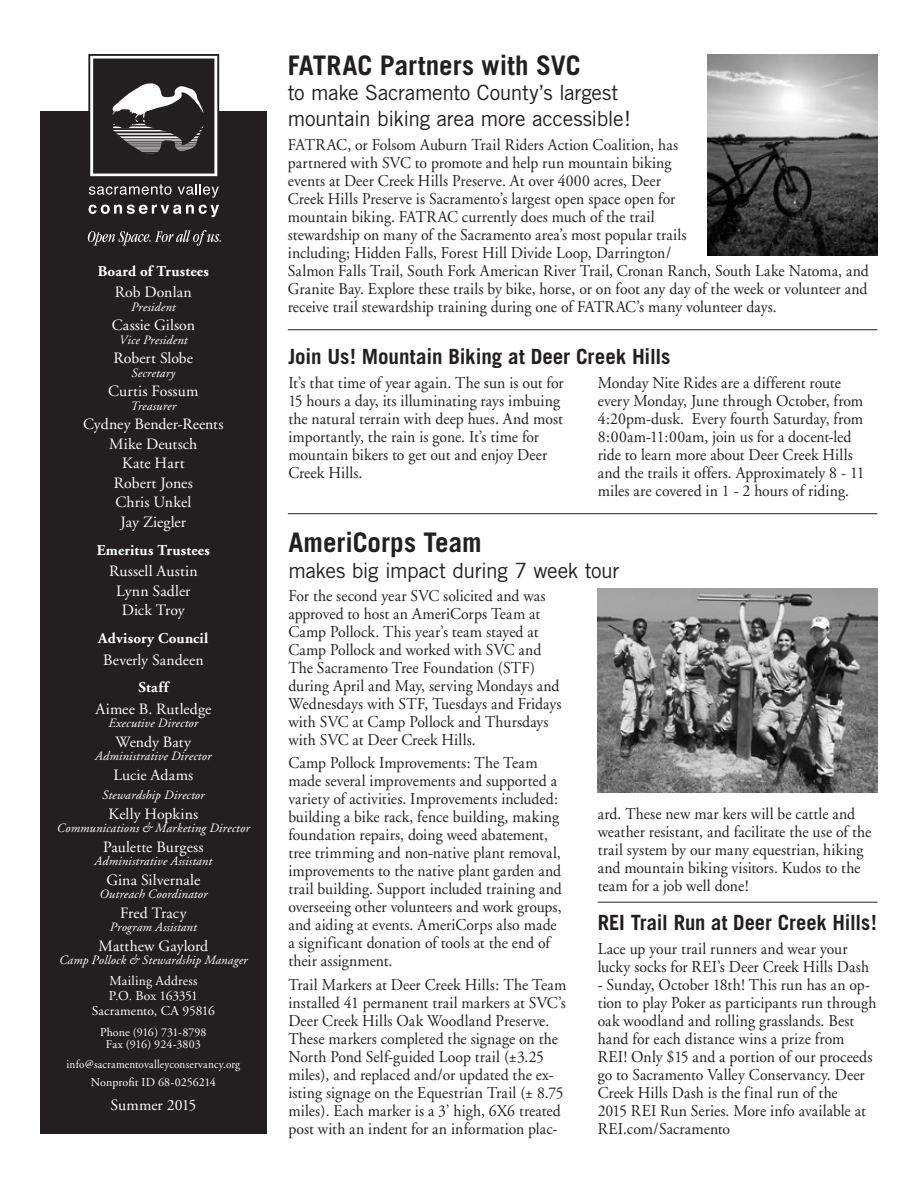
<style>
.page{position:relative;width:918px;height:1188px;background:#fff}
.page>*{position:absolute;margin:0;border:0;box-sizing:border-box;transform-origin:0 0}
.Head_01_01{font:700 27px "Trade Gothic";color:#231f20}
.Head_02_02{font:21px "Trade Gothic";letter-spacing:-.02em;color:#231f20}
.Head_01_01-2{font:700 21px "Trade Gothic";letter-spacing:-.005em;color:#231f20}
.Head_03_03{font:700 21px "Trade Gothic";letter-spacing:-.005em;color:#231f20}
.Newsletter_Text_1{font:16.5px/18px "Adobe Garamond";letter-spacing:.005em;color:#231f20;scale:.95 1}
.Staff_Board_Name{font:15.75px "Adobe Garamond";letter-spacing:.005em;color:#fff}
.Staff_Board_Head{font:700 15px "Adobe Garamond";letter-spacing:.015em;color:#fff}
.Staff_Board_Name-2{font:13.5px "Adobe Garamond";letter-spacing:.01em;color:#fff}
.Staff_Board_Name-3{font:13.5px "Adobe Garamond";letter-spacing:-.02em;color:#fff}
.Staff_Board_Title{font:italic 12.75px "Adobe Garamond";letter-spacing:.015em;color:#fff}
.Staff_Board_Name-4{font:12px "Adobe Garamond";letter-spacing:.005em;color:#fff}
.Staff_Board_Name-5{font:12px "Adobe Garamond";letter-spacing:.005em;color:#fff;scale:.93 1}
</style>
<div class="page">
<div style="left:40px;top:111px;width:227px;height:1023px;background:#231f20"></div>
<svg style="left:88px;top:54px;width:131px;height:123px"></svg>
<hr style="left:102px;top:122px;width:107px;height:2px;background:#231f20">
<hr style="left:102px;top:125px;width:107px;height:1px;background:#231f20">
<hr style="left:102px;top:128px;width:107px;height:2px;background:#231f20">
<hr style="left:102px;top:131px;width:107px;height:2px;background:#231f20">
<hr style="left:101px;top:135px;width:107px;height:1px;background:#231f20">
<hr style="left:102px;top:138px;width:107px;height:1px;background:#231f20">
<hr style="left:102px;top:141px;width:107px;height:1px;background:#231f20">
<hr style="left:102px;top:143px;width:107px;height:1px;background:#231f20">
<hr style="left:102px;top:144px;width:107px;height:2px;background:#231f20">
<hr style="left:102px;top:146px;width:107px;height:1px;background:#231f20">
<hr style="left:102px;top:149px;width:107px;height:1px;background:#231f20">
<hr style="left:102px;top:151px;width:107px;height:1px;background:#231f20">
<hr style="left:102px;top:152px;width:107px;height:1px;background:#231f20">
<hr style="left:102px;top:153px;width:107px;height:1px;background:#231f20">
<svg style="left:89px;top:184px;width:83px;height:11px"></svg>
<svg style="left:178px;top:184px;width:41px;height:14px"></svg>
<svg style="left:89px;top:205px;width:130px;height:12px"></svg>
<svg style="left:88px;top:230px;width:133px;height:16px"></svg>
<hr style="left:598px;top:902px;width:279px;height:1px;background:#231f20">
<hr style="left:288px;top:329px;width:589px;height:1px;background:#231f20">
<hr style="left:288px;top:513px;width:589px;height:1px;background:#231f20">
<img style="left:708px;top:54px;width:170px;height:202px">
<img style="left:598px;top:589px;width:279px;height:204px">
<p class="Staff_Board_Head" style="left:98px;top:263px;width:113px">Board of Trustees</p>
<p class="Staff_Board_Name" style="left:115px;top:284px;width:79px">Rob Donlan</p>
<p class="Staff_Board_Title" style="left:131px;top:300px;width:46px">President</p>
<p class="Staff_Board_Name" style="left:112px;top:317px;width:85px">Cassie Gilson</p>
<p class="Staff_Board_Title" style="left:119px;top:333px;width:70px">Vice President</p>
<p class="Staff_Board_Name" style="left:114px;top:350px;width:81px">Robert Slobe</p>
<p class="Staff_Board_Title" style="left:132px;top:366px;width:45px">Secretary</p>
<p class="Staff_Board_Name" style="left:108px;top:383px;width:92px">Curtis Fossum</p>
<p class="Staff_Board_Title" style="left:131px;top:399px;width:47px">Treasurer</p>
<p class="Staff_Board_Name" style="left:83px;top:416px;width:142px">Cydney Bender-Reents</p>
<p class="Staff_Board_Name" style="left:109px;top:436px;width:90px">Mike Deutsch</p>
<p class="Staff_Board_Name" style="left:122px;top:455px;width:64px">Kate Hart</p>
<p class="Staff_Board_Name" style="left:114px;top:475px;width:80px">Robert Jones</p>
<p class="Staff_Board_Name" style="left:115px;top:494px;width:77px">Chris Unkel</p>
<p class="Staff_Board_Name" style="left:121px;top:514px;width:67px">Jay Ziegler</p>
<p class="Staff_Board_Head" style="left:97px;top:542px;width:115px">Emeritus Trustees</p>
<p class="Staff_Board_Name" style="left:109px;top:563px;width:90px">Russell Austin</p>
<p class="Staff_Board_Name" style="left:116px;top:582px;width:76px">Lynn Sadler</p>
<p class="Staff_Board_Name" style="left:122px;top:602px;width:65px">Dick Troy</p>
<p class="Staff_Board_Head" style="left:98px;top:630px;width:112px">Advisory Council</p>
<p class="Staff_Board_Name" style="left:103px;top:651px;width:102px">Beverly Sandeen</p>
<p class="Staff_Board_Head" style="left:138px;top:679px;width:32px">Staff</p>
<p class="Staff_Board_Name" style="left:95px;top:700px;width:118px">Aimee B. Rutledge</p>
<p class="Staff_Board_Title" style="left:109px;top:717px;width:91px">Executive Director</p>
<p class="Staff_Board_Name" style="left:116px;top:733px;width:77px">Wendy Baty</p>
<p class="Staff_Board_Title" style="left:95px;top:750px;width:118px">Administrative Director</p>
<p class="Staff_Board_Name" style="left:113px;top:766px;width:82px">Lucie Adams</p>
<p class="Staff_Board_Title" style="left:102px;top:789px;width:104px">Stewardship Director</p>
<p class="Staff_Board_Name" style="left:108px;top:805px;width:91px">Kelly Hopkins</p>
<p class="Staff_Board_Title" style="left:57px;top:822px;width:194px">Communications &amp; Marketing Director</p>
<p class="Staff_Board_Name" style="left:103px;top:838px;width:102px">Paulette Burgess</p>
<p class="Staff_Board_Title" style="left:95px;top:855px;width:119px">Administrative Assistant</p>
<p class="Staff_Board_Name" style="left:106px;top:871px;width:95px">Gina Silvernale</p>
<p class="Staff_Board_Title" style="left:99px;top:888px;width:110px">Outreach Coordinator</p>
<p class="Staff_Board_Name" style="left:120px;top:904px;width:68px">Fred Tracy</p>
<p class="Staff_Board_Title" style="left:110px;top:921px;width:88px">Program Assistant</p>
<p class="Staff_Board_Name" style="left:99px;top:937px;width:111px">Matthew Gaylord</p>
<p class="Staff_Board_Title" style="left:59px;top:954px;width:190px">Camp Pollock &amp; Stewardship Manager</p>
<p class="Staff_Board_Name-2" style="left:109px;top:974px;width:90px">Mailing Address</p>
<p class="Staff_Board_Name-3" style="left:109px;top:989px;width:90px">P.O. Box 163351</p>
<p class="Staff_Board_Name-2" style="left:92px;top:1004px;width:125px">Sacramento, CA 95816</p>
<p class="Staff_Board_Name-4" style="left:100px;top:1026px;width:108px">Phone (916) 731-8798</p>
<p class="Staff_Board_Name-4" style="left:106px;top:1038px;width:96px">Fax (916) 924-3803</p>
<p class="Staff_Board_Name-5" style="left:66px;top:1058px;width:188px">info@sacramentovalleyconservancy.org</p>
<p class="Staff_Board_Name-4" style="left:91px;top:1076px;width:126px">Nonprofit ID 68-0256214</p>
<p class="Staff_Board_Name" style="left:110px;top:1096px;width:87px">Summer 2015</p>
<p class="Head_01_01" style="left:288px;top:49px;width:294px">FATRAC Partners with SVC</p>
<p class="Head_02_02" style="left:288px;top:80px;width:332px">to make Sacramento County’s largest</p>
<p class="Head_02_02" style="left:288px;top:106px;width:345px">mountain biking area more accessible!</p>
<p class="Newsletter_Text_1" style="left:288px;top:136px;width:613px">FATRAC, or Folsom Auburn Trail Riders Action Coalition, has<br>partnered with SVC to promote and help run mountain biking<br>events at Deer Creek Hills Preserve. At over 4000 acres, Deer<br>Creek Hills Preserve is Sacramento’s largest open space open for<br>mountain biking. FATRAC currently does much of the trail<br>stewardship on many of the Sacramento area’s most popular trails<br>including; Hidden Falls, Forest Hill Divide Loop, Darrington/<br>Salmon Falls Trail, South Fork American River Trail, Cronan Ranch, South Lake Natoma, and Granite Bay. Explore these trails by bike, horse, or on foot any day of the week or volunteer and receive trail stewardship training during one of FATRAC’s many volunteer days.</p>
<p class="Head_01_01-2" style="left:288px;top:343px;width:384px">Join Us! Mountain Biking at Deer Creek Hills</p>
<p class="Newsletter_Text_1" style="left:288px;top:374px;width:291px">It’s that time of year again. The sun is out for 15 hours a day, its illuminating rays imbuing the natural terrain with deep hues. And most importantly, the rain is gone. It’s time for mountain bikers to get out and enjoy Deer Creek Hills.</p>
<p class="Newsletter_Text_1" style="left:598px;top:374px;width:282px">Monday Nite Rides are a different route every Monday, June through October, from 4:20pm-dusk. Every fourth Saturday, from 8:00am-11:00am, join us for a docent-led ride to learn more about Deer Creek Hills and the trails it offers. Approximately 8 - 11 miles are covered in 1 - 2 hours of riding.</p>
<p class="Head_01_01" style="left:288px;top:526px;width:195px">AmeriCorps Team</p>
<p class="Head_02_02" style="left:288px;top:558px;width:333px">makes big impact during 7 week tour</p>
<p class="Newsletter_Text_1" style="left:288px;top:587px;width:289px">For the second year SVC solicited and was approved to host an AmeriCorps Team at Camp Pollock. This year’s team stayed at Camp Pollock and worked with SVC and The Sacramento Tree Foundation (STF) during April and May, serving Mondays and Wednesdays with STF, Tuesdays and Fridays with SVC at Camp Pollock and Thursdays with SVC at Deer Creek Hills.</p>
<p class="Newsletter_Text_1" style="left:288px;top:755px;width:289px">Camp Pollock Improvements: The Team made several improvements and supported a variety of activities. Improvements included: building a bike rack, fence building, making foundation repairs, doing weed abatement, tree trimming and non-native plant removal, improvements to the native plant garden and trail building. Support included training and overseeing other volunteers and work groups, and aiding at events. AmeriCorps also made a significant donation of tools at the end of their assignment.</p>
<p class="Newsletter_Text_1" style="left:288px;top:976px;width:294px">Trail Markers at Deer Creek Hills: The Team installed 41 permanent trail markers at SVC’s Deer Creek Hills Oak Woodland Preserve.<br>These markers completed the signage on the North Pond Self-guided Loop trail (±3.25 miles), and replaced and/or updated the ex&shy;isting signage on the Equestrian Trail (± 8.75 miles). Each marker is a 3’ high, 6X6 treated post with an indent for an information plac-</p>
<p class="Newsletter_Text_1" style="left:598px;top:805px;width:290px">ard. These new mar kers will be cattle and weather resistant, and facilitate the use of the trail system by our many equestrian, hiking and mountain biking visitors. Kudos to the team for a job well done!</p>
<p class="Head_03_03" style="left:598px;top:910px;width:281px">REI Trail Run at Deer Creek Hills!</p>
<p class="Newsletter_Text_1" style="left:598px;top:940px;width:287px">Lace up your trail runners and wear your lucky socks for REI’s Deer Creek Hills Dash</p>
<p class="Newsletter_Text_1" style="left:598px;top:976px;width:295px">- Sunday, October 18th! This run has an op&shy;tion to play Poker as participants run through oak woodland and rolling grasslands. Best hand for each distance wins a prize from REI! Only $15 and a portion of our proceeds go to Sacramento Valley Conservancy. Deer Creek Hills Dash is the final run of the<br>2015 REI Run Series. More info available at REI.com/Sacramento</p>
</div>
